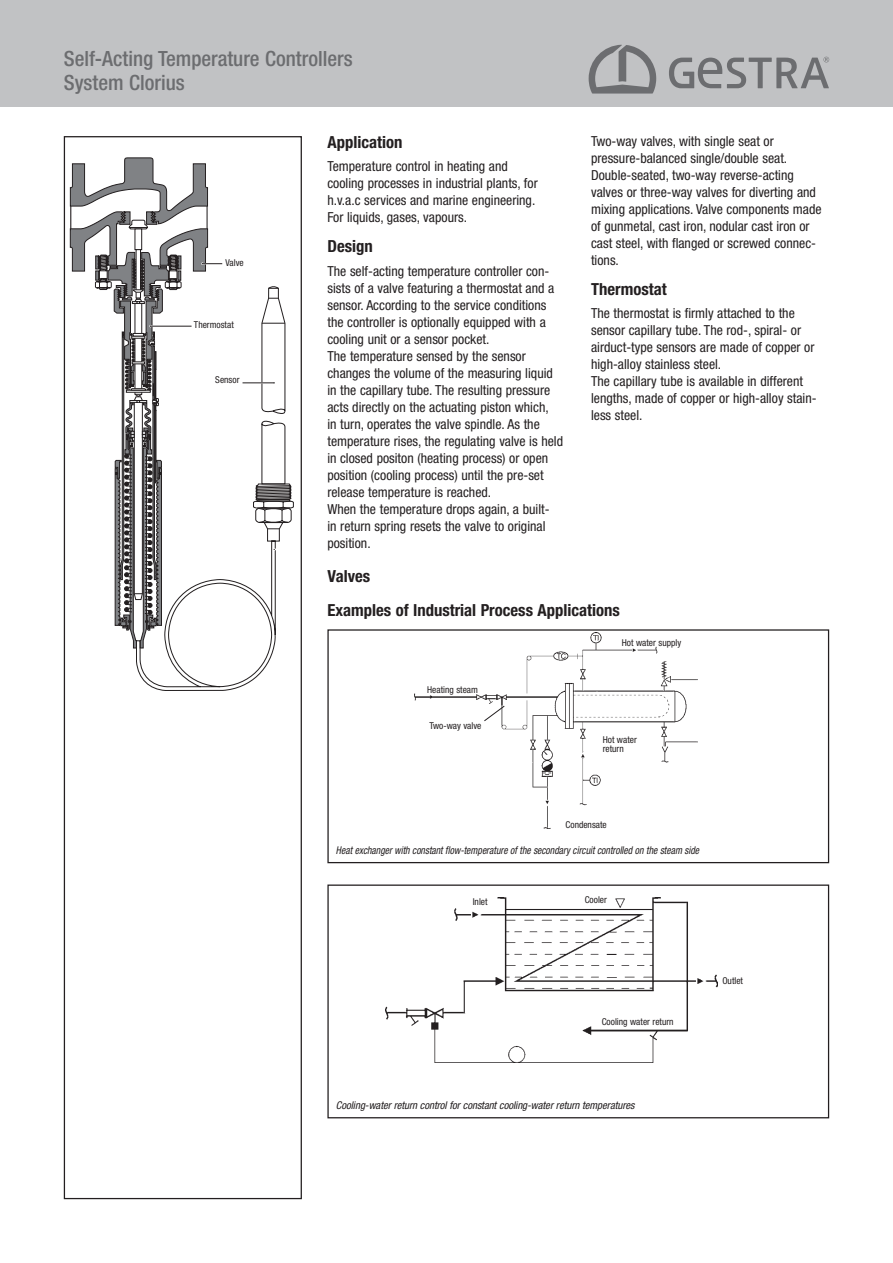
<style>
.page{position:relative;width:893px;height:1263px;background:#fff}
.page>*{position:absolute;margin:0;border:0;box-sizing:border-box;transform-origin:0 0}
.t1{font:500 condensed 21px/24px "Helvetica Neue LT Pro";color:#6c6d70}
.t2{font:700 condensed 16.65px "Helvetica Neue LT Pro";color:#231f20}
.t3{font:condensed 13.8px/17px "Helvetica Neue LT Pro";color:#231f20}
.t4{font:italic condensed 10.65px "Helvetica Neue LT Pro";color:#231f20;scale:.9 1}
.t5{font:italic condensed 10.65px "Helvetica Neue LT Pro";color:#231f20}
.t6{font:condensed 9.45px/9.3px "Helvetica Neue LT Pro";color:#231f20}
</style>
<div class="page">
<div style="left:0;top:0;width:893px;height:106px;background:#c1c2c4"></div>
<svg style="left:589px;top:45px;width:68px;height:49px"></svg>
<svg style="left:669px;top:57px;width:160px;height:31px"></svg>
<svg style="left:70px;top:157px;width:224px;height:534px"></svg>
<div style="left:64px;top:136px;width:238px;height:1063px;border:1px solid #231f20"></div>
<img style="left:385px;top:898px;width:332px;height:164px">
<div style="left:327px;top:884px;width:502px;height:234px;border:1px solid #231f20"></div>
<img style="left:414px;top:632px;width:284px;height:196px">
<div style="left:327px;top:629px;width:502px;height:234px;border:1px solid #231f20"></div>
<svg style="left:483px;top:705px;width:22px;height:17px"></svg>
<h1 class="t1" style="left:64px;top:46px;width:290px">Self-Acting Temperature Controllers<br>System Clorius</h1>
<p class="t6" style="left:225px;top:258px;width:20px">Valve</p>
<p class="t6" style="left:194px;top:320px;width:41px">Thermostat</p>
<p class="t6" style="left:215px;top:375px;width:26px">Sensor</p>
<p class="t2" style="left:327px;top:132px;width:76px">Application</p>
<p class="t3" style="left:327px;top:158px;width:212px">Temperature control in heating and cooling processes in industrial plants, for h.v.a.c services and marine engineering.<br>For liquids, gases, vapours.</p>
<p class="t2" style="left:327px;top:236px;width:47px">Design</p>
<p class="t3" style="left:327px;top:262px;width:237px">The self-acting temperature controller con&shy;sists of a valve featuring a thermostat and a sensor. According to the service conditions the controller is optionally equipped with a cooling unit or a sensor pocket.<br>The temperature sensed by the sensor changes the volume of the measuring liquid in the capillary tube. The resulting pressure acts directly on the actuating piston which,<br>in turn, operates the valve spindle. As the temperature rises, the regulating valve is held in closed positon (heating process) or open position (cooling process) until the pre-set release temperature is reached.<br>When the temperature drops again, a built-<br>in return spring resets the valve to original position.</p>
<p class="t2" style="left:327px;top:566px;width:44px">Valves</p>
<p class="t3" style="left:591px;top:132px;width:232px">Two-way valves, with single seat or pressure-balanced single/double seat.<br>Double-seated, two-way reverse-acting valves or three-way valves for diverting and mixing applications. Valve components made of gunmetal, cast iron, nodular cast iron or cast steel, with flanged or screwed connec&shy;tions.</p>
<p class="t2" style="left:591px;top:279px;width:77px">Thermostat</p>
<p class="t3" style="left:591px;top:305px;width:227px">The thermostat is firmly attached to the sensor capillary tube. The rod-, spiral- or airduct-type sensors are made of copper or high-alloy stainless steel.<br>The capillary tube is available in different lengths, made of copper or high-alloy stain&shy;less steel.</p>
<p class="t2" style="left:327px;top:600px;width:294px">Examples of Industrial Process Applications</p>
<p class="t6" style="left:427px;top:685px;width:52px">Heating steam</p>
<p class="t6" style="left:429px;top:721px;width:54px">Two-way valve</p>
<p class="t6" style="left:622px;top:638px;width:61px">Hot water supply</p>
<p class="t6" style="left:603px;top:735px;width:36px">Hot water return</p>
<p class="t6" style="left:566px;top:820px;width:43px">Condensate</p>
<p class="t4" style="left:336px;top:844px;width:405px">Heat exchanger with constant flow-temperature of the secondary circuit controlled on the steam side</p>
<p class="t6" style="left:473px;top:897px;width:16px">Inlet</p>
<p class="t6" style="left:585px;top:895px;width:24px">Cooler</p>
<p class="t6" style="left:602px;top:1017px;width:73px">Cooling water return</p>
<p class="t5" style="left:336px;top:1099px;width:300px">Cooling-water return control for constant cooling-water return temperatures</p>
<p class="t6" style="left:722px;top:976px;width:22px">Outlet</p>
</div>
